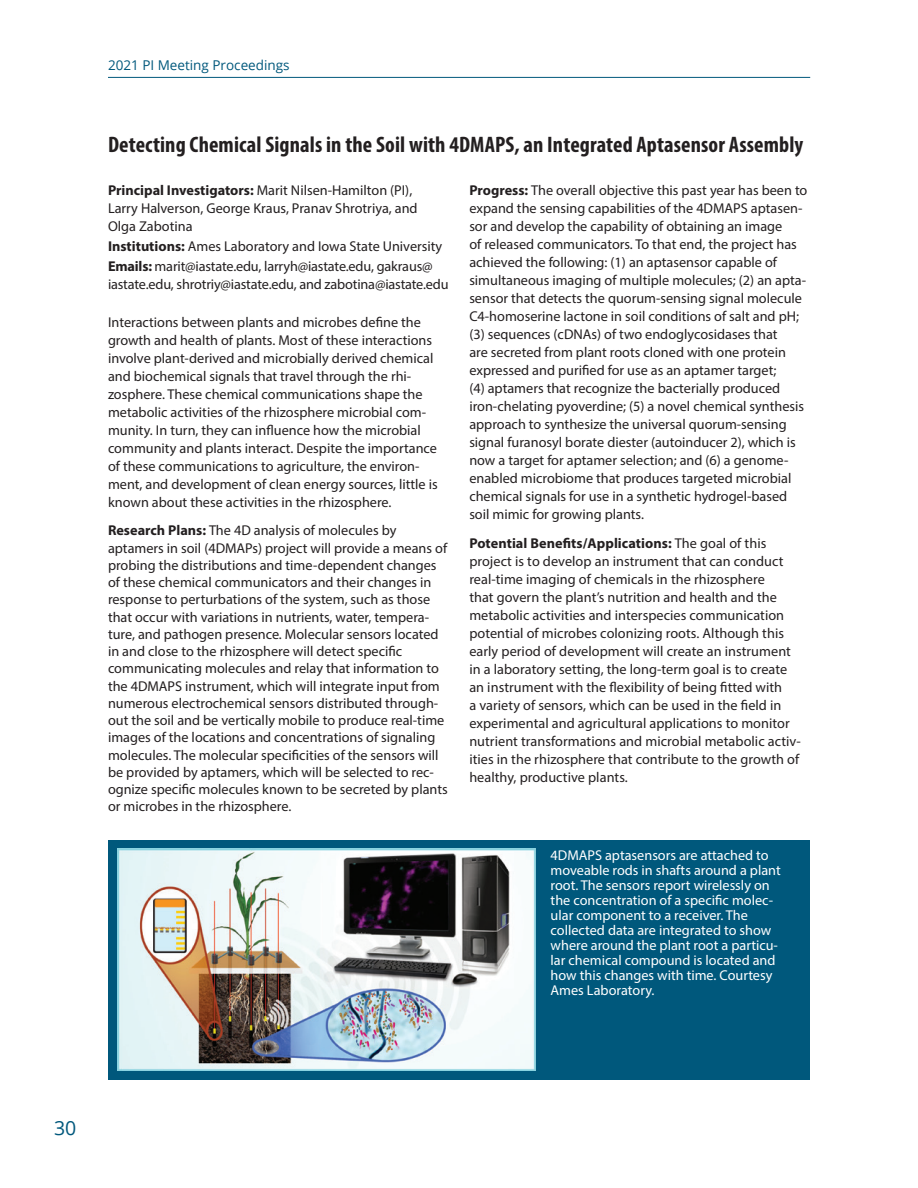
<style>
.page{position:relative;width:918px;height:1188px;background:#fff}
.page>*{position:absolute;margin:0;border:0;box-sizing:border-box;transform-origin:0 0}
.Subhead_2{font:700 condensed 22.5px "Myriad Pro";letter-spacing:.005em;color:#231f20}
.t1{font:19.5px "Open Sans";color:#00587c}
.Abstract_Style{font:14.25px/18px "Myriad Pro";color:#231f20}
.Figure_Text{font:14.25px/15px "Myriad Pro";color:#fff}
.Intro_Info_Text{font:14.25px/18px "Myriad Pro";color:#231f20}
.Email_Text{font:14.25px/18px "Myriad Pro";letter-spacing:-.01em;color:#231f20}
.t2{font:13.5px "Open Sans";color:#00587c}
.s1{font-weight:700}
</style>
<div class="page">
<hr style="left:108px;top:77px;width:702px;height:1px;background:#00587c">
<div style="left:108px;top:840px;width:702px;height:240px;background:#00587c"></div>
<img style="left:117px;top:849px;width:419px;height:221px">
<p class="t2" style="left:108px;top:56px;width:183px">2021 PI Meeting Proceedings</p>
<p class="Subhead_2" style="left:108px;top:130px;width:697px">Detecting Chemical Signals in the Soil with 4DMAPS, an Integrated Aptasensor Assembly</p>
<p class="Intro_Info_Text" style="left:108px;top:181px;width:311px"><span class="s1">Principal Investigators:</span> Marit Nilsen-Hamilton (PI),<br>Larry Halverson, George Kraus, Pranav Shrotriya, and<br>Olga Zabotina</p>
<p class="Intro_Info_Text" style="left:108px;top:237px;width:336px"><span class="s1">Institutions:</span> Ames Laboratory and Iowa State University</p>
<p class="Email_Text" style="left:108px;top:257px;width:342px"><span class="s1">Emails:</span> marit@iastate.edu, larryh@iastate.edu, gakraus@ iastate.edu, shrotriy@iastate.edu, and zabotina@iastate.edu</p>
<p class="Abstract_Style" style="left:108px;top:313px;width:331px">Interactions between plants and microbes define the growth and health of plants. Most of these interactions involve plant-derived and microbially derived chemical and biochemical signals that travel through the rhi&shy;zosphere. These chemical communications shape the metabolic activities of the rhizosphere microbial com&shy;munity. In turn, they can influence how the microbial community and plants interact. Despite the importance of these communications to agriculture, the environ&shy;ment, and development of clean energy sources, little is known about these activities in the rhizosphere.</p>
<p class="Abstract_Style" style="left:108px;top:522px;width:341px;line-height:17.2px"><span class="s1">Research Plans:</span> The 4D analysis of molecules by aptamers in soil (4DMAPs) project will provide a means of probing the distributions and time-dependent changes of these chemical communicators and their changes in response to perturbations of the system, such as those that occur with variations in nutrients, water, tempera&shy;ture, and pathogen presence. Molecular sensors located in and close to the rhizosphere will detect specific communicating molecules and relay that information to the 4DMAPS instrument, which will integrate input from numerous electrochemical sensors distributed through&shy;out the soil and be vertically mobile to produce real-time images of the locations and concentrations of signaling molecules. The molecular specificities of the sensors will be provided by aptamers, which will be selected to rec&shy;ognize specific molecules known to be secreted by plants or microbes in the rhizosphere.</p>
<p class="Abstract_Style" style="left:469px;top:181px;width:340px"><span class="s1">Progress:</span> The overall objective this past year has been to expand the sensing capabilities of the 4DMAPS aptasen&shy;sor and develop the capability of obtaining an image<br>of released communicators. To that end, the project has achieved the following: (1) an aptasensor capable of simultaneous imaging of multiple molecules; (2) an apta&shy;sensor that detects the quorum-sensing signal molecule C4-homoserine lactone in soil conditions of salt and pH; (3) sequences (cDNAs) of two endoglycosidases that<br>are secreted from plant roots cloned with one protein expressed and purified for use as an aptamer target;<br>(4) aptamers that recognize the bacterially produced iron-chelating pyoverdine; (5) a novel chemical synthesis approach to synthesize the universal quorum-sensing signal furanosyl borate diester (autoinducer 2), which is now a target for aptamer selection; and (6) a genome&shy;enabled microbiome that produces targeted microbial chemical signals for use in a synthetic hydrogel-based soil mimic for growing plants.</p>
<p class="Abstract_Style" style="left:469px;top:534px;width:333px"><span class="s1">Potential Benefits/Applications:</span> The goal of this project is to develop an instrument that can conduct real-time imaging of chemicals in the rhizosphere<br>that govern the plant’s nutrition and health and the metabolic activities and interspecies communication potential of microbes colonizing roots. Although this early period of development will create an instrument in a laboratory setting, the long-term goal is to create an instrument with the flexibility of being fitted with<br>a variety of sensors, which can be used in the field in experimental and agricultural applications to monitor nutrient transformations and microbial metabolic activ&shy;ities in the rhizosphere that contribute to the growth of healthy, productive plants.</p>
<p class="Figure_Text" style="left:551px;top:847px;width:232px">4DMAPS aptasensors are attached to moveable rods in shafts around a plant root. The sensors report wirelessly on the concentration of a specific molec&shy;ular component to a receiver. The collected data are integrated to show where around the plant root a particu&shy;lar chemical compound is located and how this changes with time. Courtesy Ames Laboratory.</p>
<h2 class="t1" style="left:54px;top:1115px;width:24px">30</h2>
</div>
